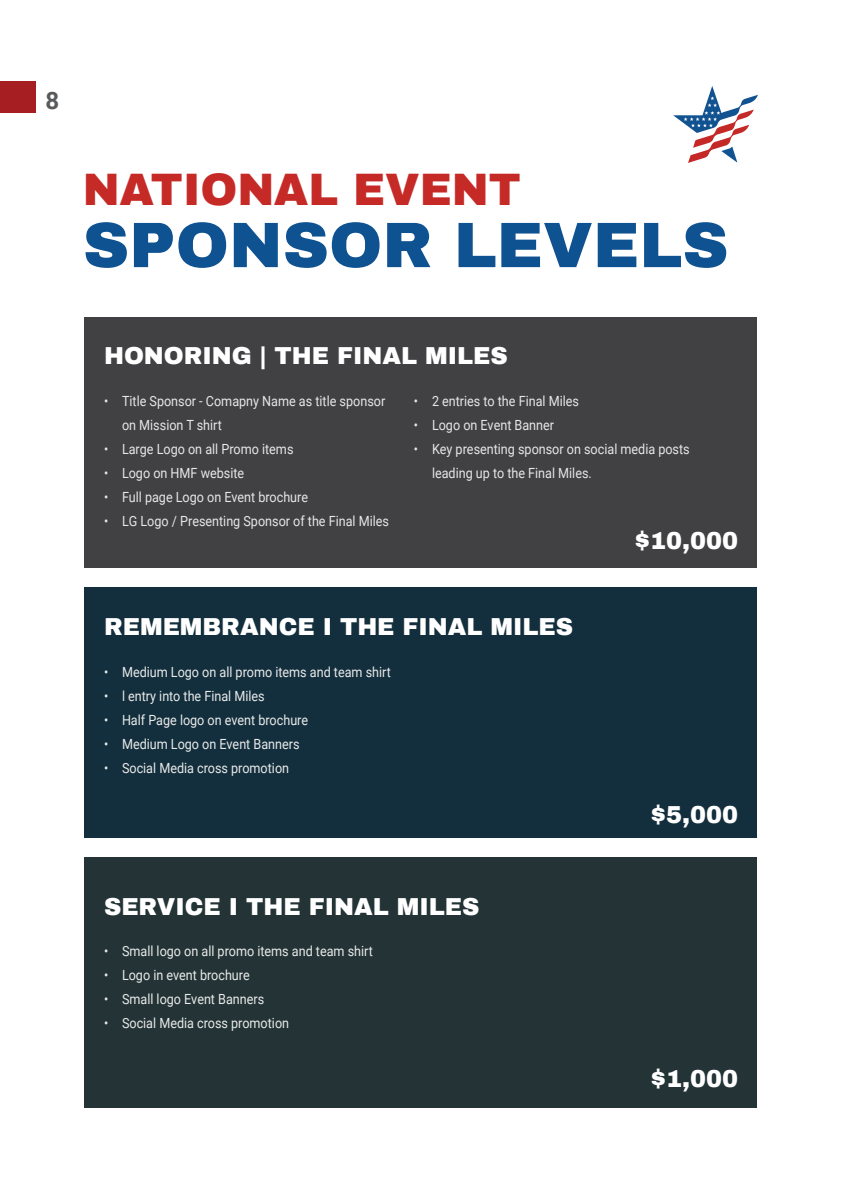
<style>
.page{position:relative;width:842px;height:1191px;background:#fff}
.page>*{position:absolute;margin:0;border:0;box-sizing:border-box;transform-origin:0 0}
.t1{font:900 64.2px "Archivo";color:#0e5291}
.t2{font:900 44.4px "Archivo";color:#c62a27}
.t3{font:900 24px "Archivo";color:#fff}
.t4{font:700 24px "Roboto";color:#58595b}
.t5{font:14px/24px "Roboto";color:#e6e7e8;scale:.9 1}
.t6{font:14px "Roboto";color:#eaeaea;scale:.9 1}
</style>
<div class="page">
<svg style="left:673px;top:86px;width:85px;height:77px"></svg>
<div style="left:85px;top:588px;width:672px;height:250px;background:#132f3d"></div>
<div style="left:85px;top:317px;width:672px;height:250px;background:#414042"></div>
<div style="left:85px;top:857px;width:672px;height:250px;background:#233336"></div>
<div style="left:0;top:81px;width:35px;height:31px;background:#a71e22"></div>
<h3 class="t4" style="left:45px;top:83px;width:15px">8</h3>
<h2 class="t2" style="left:83px;top:163px;width:440px">NATIONAL EVENT</h2>
<h1 class="t1" style="left:83px;top:206px;width:647px">SPONSOR LEVELS</h1>
<h3 class="t3" style="left:104px;top:341px;width:405px">HONORING | THE FINAL MILES</h3>
<p class="t5" style="left:122px;top:389px;width:294px;text-indent:-18px">• Title Sponsor - Comapny Name as title sponsor on Mission T shirt</p>
<p class="t5" style="left:104px;top:437px;width:212px">• Large Logo on all Promo items</p>
<p class="t5" style="left:104px;top:461px;width:157px">• Logo on HMF website</p>
<p class="t5" style="left:104px;top:485px;width:228px">• Full page Logo on Event brochure</p>
<p class="t5" style="left:104px;top:509px;width:318px">• LG Logo / Presenting Sponsor of the Final Miles</p>
<p class="t5" style="left:414px;top:388px;width:185px">• 2 entries to the Final Miles</p>
<p class="t5" style="left:414px;top:412px;width:157px">• Logo on Event Banner</p>
<p class="t5" style="left:432px;top:436px;width:288px;text-indent:-18px">• Key presenting sponsor on social media posts leading up to the Final Miles.</p>
<h3 class="t3" style="left:634px;top:526px;width:106px">$10,000</h3>
<h3 class="t3" style="left:104px;top:612px;width:471px">REMEMBRANCE I THE FINAL MILES</h3>
<p class="t6" style="left:104px;top:662px;width:320px">• Medium Logo on all promo items and team shirt</p>
<p class="t6" style="left:104px;top:686px;width:180px">• l entry into the Final Miles</p>
<p class="t6" style="left:104px;top:710px;width:228px">• Half Page logo on event brochure</p>
<p class="t6" style="left:104px;top:734px;width:219px">• Medium Logo on Event Banners</p>
<p class="t6" style="left:104px;top:758px;width:207px">• Social Media cross promotion</p>
<h3 class="t3" style="left:104px;top:891px;width:377px">SERVICE I THE FINAL MILES</h3>
<p class="t6" style="left:104px;top:941px;width:300px">• Small logo on all promo items and team shirt</p>
<p class="t6" style="left:104px;top:965px;width:164px">• Logo in event brochure</p>
<p class="t6" style="left:104px;top:989px;width:180px">• Small logo Event Banners</p>
<p class="t6" style="left:104px;top:1013px;width:207px">• Social Media cross promotion</p>
<h3 class="t3" style="left:650px;top:800px;width:90px">$5,000</h3>
<h3 class="t3" style="left:650px;top:1064px;width:90px">$1,000</h3>
</div>
